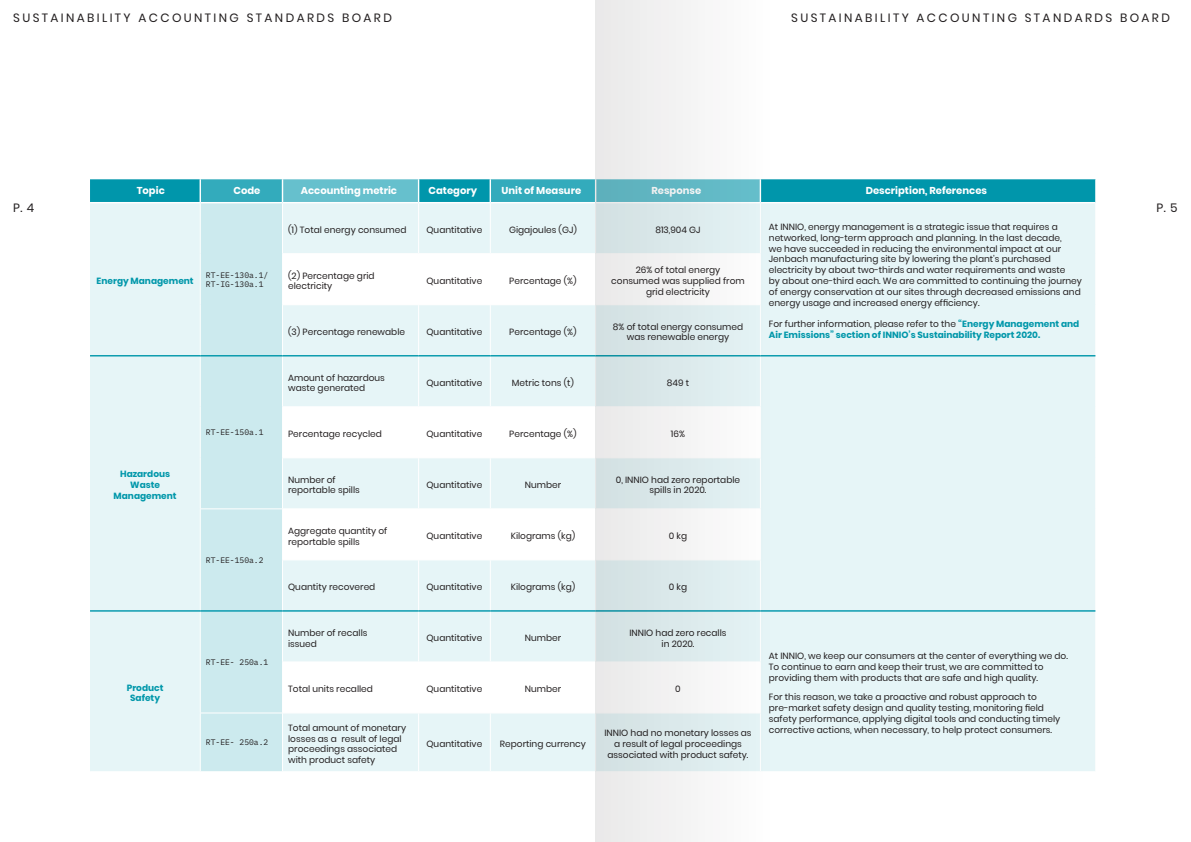
<style>
.page{position:relative;width:1191px;height:842px;background:#fff}
.page>*{position:absolute;margin:0;border:0;box-sizing:border-box;transform-origin:0 0}
.t1{font:12px "Poppins";letter-spacing:.2em;color:#231f20}
.t2{font:700 10px "Poppins";color:#fff}
.t3{font:9px/10.8px "Poppins";color:#231f20}
.t4{font:700 9px/10.8px "Poppins";color:#0097aa;text-align:center}
.t5{font:8px/9.6px "IBM Plex Mono";color:#231f20}
.s1{font-weight:400;color:#231f20}
</style>
<div class="page">
<div style="left:90px;top:203px;width:110px;height:568px;background:#e6f5f7"></div>
<div style="left:201px;top:203px;width:81px;height:568px;background:#cceaee"></div>
<div style="left:283px;top:203px;width:812px;height:568px;background:#e6f5f7"></div>
<svg style="left:283px;top:254px;width:312px;height:459px;fill:#e6f5f7"></svg>
<hr style="left:282px;top:253px;width:136px;height:1px;background:#fff">
<hr style="left:418px;top:253px;width:72px;height:1px;background:#fff">
<hr style="left:490px;top:253px;width:105px;height:1px;background:#fff">
<hr style="left:282px;top:304px;width:136px;height:1px;background:#fff">
<hr style="left:418px;top:304px;width:72px;height:1px;background:#fff">
<hr style="left:490px;top:304px;width:105px;height:1px;background:#fff">
<hr style="left:282px;top:406px;width:136px;height:1px;background:#fff">
<hr style="left:418px;top:406px;width:72px;height:1px;background:#fff">
<hr style="left:490px;top:406px;width:105px;height:1px;background:#fff">
<hr style="left:282px;top:457px;width:136px;height:1px;background:#fff">
<hr style="left:418px;top:457px;width:72px;height:1px;background:#fff">
<hr style="left:490px;top:457px;width:105px;height:1px;background:#fff">
<hr style="left:282px;top:508px;width:136px;height:1px;background:#fff">
<hr style="left:418px;top:508px;width:72px;height:1px;background:#fff">
<hr style="left:490px;top:508px;width:105px;height:1px;background:#fff">
<hr style="left:282px;top:559px;width:136px;height:1px;background:#fff">
<hr style="left:418px;top:559px;width:72px;height:1px;background:#fff">
<hr style="left:490px;top:559px;width:105px;height:1px;background:#fff">
<hr style="left:282px;top:662px;width:136px;height:1px;background:#fff">
<hr style="left:418px;top:662px;width:72px;height:1px;background:#fff">
<hr style="left:490px;top:662px;width:105px;height:1px;background:#fff">
<hr style="left:282px;top:713px;width:136px;height:1px;background:#fff">
<hr style="left:418px;top:713px;width:72px;height:1px;background:#fff">
<hr style="left:490px;top:713px;width:105px;height:1px;background:#fff">
<hr style="left:200px;top:713px;width:82px;height:1px;background:#fff">
<hr style="left:200px;top:508px;width:82px;height:1px;background:#fff">
<hr style="left:418px;top:203px;width:1px;height:50px;background:#fff">
<hr style="left:490px;top:203px;width:1px;height:50px;background:#fff">
<hr style="left:418px;top:254px;width:1px;height:50px;background:#fff">
<hr style="left:490px;top:254px;width:1px;height:50px;background:#fff">
<hr style="left:418px;top:305px;width:1px;height:50px;background:#fff">
<hr style="left:490px;top:305px;width:1px;height:50px;background:#fff">
<hr style="left:418px;top:356px;width:1px;height:50px;background:#fff">
<hr style="left:490px;top:356px;width:1px;height:50px;background:#fff">
<hr style="left:418px;top:407px;width:1px;height:50px;background:#fff">
<hr style="left:490px;top:407px;width:1px;height:50px;background:#fff">
<hr style="left:418px;top:458px;width:1px;height:50px;background:#fff">
<hr style="left:490px;top:458px;width:1px;height:50px;background:#fff">
<hr style="left:418px;top:509px;width:1px;height:50px;background:#fff">
<hr style="left:490px;top:509px;width:1px;height:50px;background:#fff">
<hr style="left:418px;top:560px;width:1px;height:50px;background:#fff">
<hr style="left:490px;top:560px;width:1px;height:50px;background:#fff">
<hr style="left:418px;top:612px;width:1px;height:50px;background:#fff">
<hr style="left:490px;top:612px;width:1px;height:50px;background:#fff">
<hr style="left:418px;top:662px;width:1px;height:51px;background:#fff">
<hr style="left:490px;top:662px;width:1px;height:51px;background:#fff">
<hr style="left:418px;top:713px;width:1px;height:58px;background:#fff">
<hr style="left:490px;top:713px;width:1px;height:58px;background:#fff">
<hr style="left:90px;top:355px;width:110px;height:1px;background:#0097aa">
<hr style="left:200px;top:355px;width:82px;height:1px;background:#0097aa">
<hr style="left:282px;top:355px;width:136px;height:1px;background:#0097aa">
<hr style="left:418px;top:355px;width:72px;height:1px;background:#0097aa">
<hr style="left:490px;top:355px;width:105px;height:1px;background:#0097aa">
<hr style="left:760px;top:355px;width:335px;height:1px;background:#0097aa">
<hr style="left:90px;top:610px;width:110px;height:2px;background:#0096ab">
<hr style="left:200px;top:610px;width:82px;height:2px;background:#0096ab">
<hr style="left:282px;top:610px;width:136px;height:2px;background:#0096ab">
<hr style="left:418px;top:610px;width:72px;height:2px;background:#0096ab">
<hr style="left:490px;top:610px;width:105px;height:2px;background:#0096ab">
<hr style="left:760px;top:610px;width:335px;height:2px;background:#0096ab">
<svg style="left:90px;top:179px;width:1006px;height:24px;background:#2aa7b9"></svg>
<svg style="left:595px;top:0;width:180px;height:842px"></svg>
<p class="t1" style="left:13px;top:11px;width:380px">SUSTAINABILITY ACCOUNTING STANDARDS BOARD</p>
<p class="t1" style="left:791px;top:11px;width:380px">SUSTAINABILITY ACCOUNTING STANDARDS BOARD</p>
<p class="t2" style="left:137px;top:184px;width:29px">Topic</p>
<p class="t2" style="left:233px;top:184px;width:28px">Code</p>
<p class="t2" style="left:301px;top:184px;width:98px">Accounting metric</p>
<p class="t2" style="left:428px;top:184px;width:50px">Category</p>
<p class="t2" style="left:501px;top:184px;width:81px">Unit of Measure</p>
<p class="t2" style="left:651px;top:184px;width:51px">Response</p>
<p class="t2" style="left:865px;top:184px;width:123px">Description, References</p>
<p class="t1" style="left:13px;top:201px;width:23px">P. 4</p>
<p class="t1" style="left:1156px;top:201px;width:23px">P. 5</p>
<p class="t4" style="left:97px;top:275px;width:99px">Energy Management</p>
<p class="t5" style="left:206px;top:269px;width:64px">RT-EE-130a.1/<br>RT-IG-130a.1</p>
<p class="t4" style="left:114px;top:469px;width:65px">Hazardous<br>Waste<br>Management</p>
<p class="t5" style="left:206px;top:427px;width:59px">RT-EE-150a.1</p>
<p class="t5" style="left:206px;top:555px;width:59px">RT-EE-150a.2</p>
<p class="t4" style="left:127px;top:682px;width:38px">Product<br>Safety</p>
<p class="t5" style="left:206px;top:657px;width:64px">RT-EE- 250a.1</p>
<p class="t5" style="left:206px;top:737px;width:64px">RT-EE- 250a.2</p>
<p class="t3" style="left:288px;top:224px;width:120px">(1) Total energy consumed</p>
<p class="t3" style="left:426px;top:224px;width:57px">Quantitative</p>
<p class="t3" style="left:509px;top:224px;width:69px">Gigajoules (GJ)</p>
<p class="t3" style="left:655px;top:224px;width:47px">813,904 GJ</p>
<p class="t3" style="left:769px;top:221px;width:314px">At INNIO, energy management is a strategic issue that requires a networked, long-term approach and planning. In the last decade,<br>we have succeeded in reducing the environmental impact at our Jenbach manufacturing site by lowering the plant’s purchased electricity by about two-thirds and water requirements and waste<br>by about one-third each. We are committed to continuing the journey of energy conservation at our sites through decreased emissions and energy usage and increased energy efficiency.</p>
<p class="t4" style="left:769px;top:319px;width:312px;text-align:left"><span class="s1">For further information, please refer to the</span> “Energy Management and<br>Air Emissions” section of INNIO’s Sustainability Report 2020.</p>
<p class="t3" style="left:636px;top:265px;width:86px">26% of total energy</p>
<p class="t3" style="left:611px;top:275px;width:135px;text-align:center">consumed was supplied from grid electricity</p>
<p class="t3" style="left:288px;top:270px;width:88px">(2) Percentage grid electricity</p>
<p class="t3" style="left:426px;top:275px;width:57px">Quantitative</p>
<p class="t3" style="left:509px;top:275px;width:69px">Percentage (%)</p>
<p class="t3" style="left:288px;top:326px;width:118px">(3) Percentage renewable</p>
<p class="t3" style="left:426px;top:326px;width:57px">Quantitative</p>
<p class="t3" style="left:509px;top:326px;width:69px">Percentage (%)</p>
<p class="t3" style="left:613px;top:321px;width:132px;text-align:center">8% of total energy consumed was renewable energy</p>
<p class="t3" style="left:288px;top:372px;width:98px">Amount of hazardous waste generated</p>
<p class="t3" style="left:426px;top:377px;width:57px">Quantitative</p>
<p class="t3" style="left:512px;top:377px;width:64px">Metric tons (t)</p>
<p class="t3" style="left:667px;top:377px;width:24px">849 t</p>
<p class="t3" style="left:288px;top:428px;width:95px">Percentage recycled</p>
<p class="t3" style="left:426px;top:428px;width:57px">Quantitative</p>
<p class="t3" style="left:509px;top:428px;width:69px">Percentage (%)</p>
<p class="t3" style="left:671px;top:428px;width:16px">16%</p>
<p class="t3" style="left:288px;top:474px;width:73px">Number of reportable spills</p>
<p class="t3" style="left:426px;top:480px;width:57px">Quantitative</p>
<p class="t3" style="left:525px;top:480px;width:38px">Number</p>
<p class="t3" style="left:616px;top:474px;width:126px;text-align:center">0, INNIO had zero reportable spills in 2020.</p>
<p class="t3" style="left:288px;top:525px;width:101px">Aggregate quantity of reportable spills</p>
<p class="t3" style="left:426px;top:531px;width:57px">Quantitative</p>
<p class="t3" style="left:511px;top:531px;width:66px">Kilograms (kg)</p>
<p class="t3" style="left:669px;top:531px;width:20px">0 kg</p>
<p class="t3" style="left:288px;top:582px;width:89px">Quantity recovered</p>
<p class="t3" style="left:426px;top:582px;width:57px">Quantitative</p>
<p class="t3" style="left:511px;top:582px;width:66px">Kilograms (kg)</p>
<p class="t3" style="left:669px;top:582px;width:20px">0 kg</p>
<p class="t3" style="left:288px;top:627px;width:81px">Number of recalls issued</p>
<p class="t3" style="left:426px;top:633px;width:57px">Quantitative</p>
<p class="t3" style="left:525px;top:633px;width:38px">Number</p>
<p class="t3" style="left:629px;top:627px;width:98px;text-align:center">INNIO had zero recalls in 2020.</p>
<p class="t3" style="left:288px;top:684px;width:86px">Total units recalled</p>
<p class="t3" style="left:426px;top:684px;width:57px">Quantitative</p>
<p class="t3" style="left:525px;top:684px;width:38px">Number</p>
<p class="t3" style="left:675px;top:684px;width:7px">0</p>
<p class="t3" style="left:288px;top:722px;width:119px">Total amount of monetary losses as a result of legal proceedings associated with product safety</p>
<p class="t3" style="left:426px;top:738px;width:57px">Quantitative</p>
<p class="t3" style="left:500px;top:738px;width:88px">Reporting currency</p>
<p class="t3" style="left:604px;top:728px;width:149px;text-align:center">INNIO had no monetary losses as a result of legal proceedings associated with product safety.</p>
<p class="t3" style="left:769px;top:651px;width:300px">At INNIO, we keep our consumers at the center of everything we do.<br>To continue to earn and keep their trust, we are committed to providing them with products that are safe and high quality.</p>
<p class="t3" style="left:769px;top:692px;width:293px">For this reason, we take a proactive and robust approach to pre-market safety design and quality testing, monitoring field safety performance, applying digital tools and conducting timely corrective actions, when necessary, to help protect consumers.</p>
</div>
